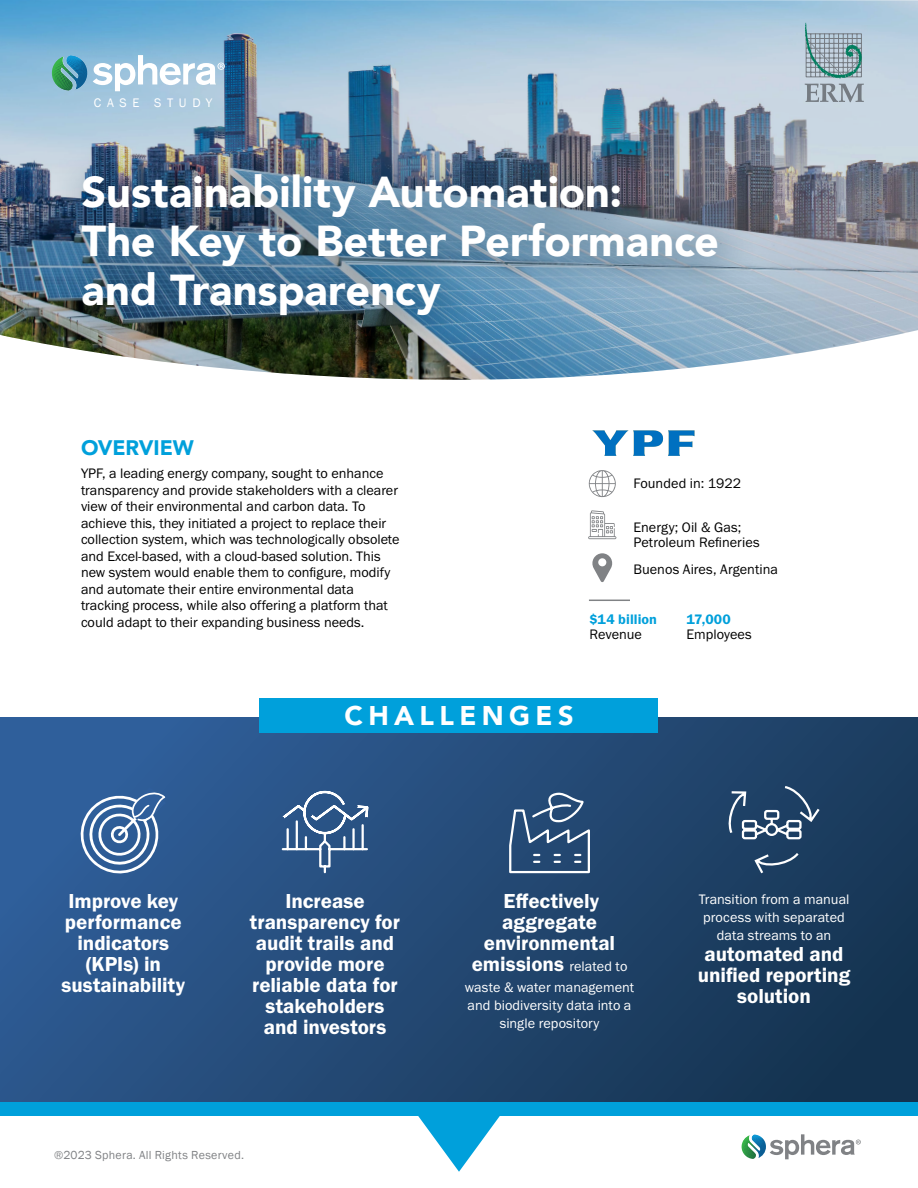
<style>
.page{position:relative;width:918px;height:1188px;background:#fff}
.page>*{position:absolute;margin:0;border:0;box-sizing:border-box;transform-origin:0 0}
.t1{font:900 43.2px/49.2px "Avenir";color:#fff}
.t2{font:900 27px "Avenir";letter-spacing:.2em;color:#fff}
.t3{font:21px/21px "Franklin Gothic URW Dem";letter-spacing:-.005em;color:#fff;text-align:center}
.t4{font:900 21px "Avenir";letter-spacing:-.005em;color:#00a0db}
.t5{font:14.25px/16.5px "Franklin Gothic URW Boo";color:#000}
.t6{font:14.25px/18px "Franklin Gothic URW Boo";letter-spacing:.005em;color:#fff;text-align:center}
.t7{font:14.25px "Franklin Gothic URW Dem";letter-spacing:.005em;color:#00a0db}
.t8{font:12.75px "Franklin Gothic";letter-spacing:.45em;color:#fff}
.t9{font:12px "Franklin Gothic";letter-spacing:.02em;color:#808285}
.s1{font-family:"Franklin Gothic URW Boo";font-size:14.25px}
</style>
<div class="page">
<img style="left:0;top:0;width:918px;height:380px">
<svg style="left:93px;top:55px;width:132px;height:36px"></svg>
<img style="left:52px;top:56px;width:35px;height:35px">
<div style="left:52px;top:143px;width:705px;height:213px;background:#013252;opacity:.58"></div>
<svg style="left:770px;top:1134px;width:91px;height:25px"></svg>
<img style="left:742px;top:1135px;width:24px;height:24px">
<svg style="left:592px;top:553px;width:21px;height:29px"></svg>
<svg style="left:588px;top:510px;width:28px;height:29px"></svg>
<svg style="left:588px;top:470px;width:28px;height:28px"></svg>
<hr style="left:589px;top:600px;width:41px;height:1px;background:#808285">
<div style="left:0;top:718px;width:918px;height:384px;background:linear-gradient(to right,#2f5d97,#173552)"></div>
<div style="left:260px;top:698px;width:398px;height:35px;background:#00a0db"></div>
<div style="left:0;top:1102px;width:918px;height:13px;background:#00a0db"></div>
<svg style="left:415px;top:1115px;width:88px;height:57px"></svg>
<img style="left:592px;top:430px;width:103px;height:26px">
<svg style="left:805px;top:23px;width:59px;height:79px;background:#9bb1ba"></svg>
<svg style="left:725px;top:784px;width:97px;height:92px;background:#375575"></svg>
<svg style="left:77px;top:787px;width:91px;height:90px;background:#597eac"></svg>
<svg style="left:280px;top:790px;width:90px;height:84px;background:#4b6e98"></svg>
<svg style="left:508px;top:791px;width:83px;height:83px;background:#466589"></svg>
<p class="t8" style="left:94px;top:95px;width:120px">CASE STUDY</p>
<h1 class="t1" style="left:82px;top:166px;width:639px">Sustainability Automation:<br>The Key to Better Performance and Transparency</h1>
<h3 class="t4" style="left:81px;top:430px;width:114px">OVERVIEW</h3>
<p class="t5" style="left:81px;top:465px;width:320px">YPF, a leading energy company, sought to enhance transparency and provide stakeholders with a clearer view of their environmental and carbon data. To achieve this, they initiated a project to replace their collection system, which was technologically obsolete and Excel-based, with a cloud-based solution. This new system would enable them to configure, modify and automate their entire environmental data tracking process, while also offering a platform that could adapt to their expanding business needs.</p>
<p class="t5" style="left:633px;top:475px;width:109px">Founded in: 1922</p>
<p class="t5" style="left:633px;top:519px;width:128px;line-height:15px">Energy; Oil &amp; Gas;<br>Petroleum Refineries</p>
<p class="t5" style="left:633px;top:561px;width:146px">Buenos Aires, Argentina</p>
<p class="t7" style="left:590px;top:611px;width:69px">$14 billion</p>
<p class="t5" style="left:590px;top:626px;width:54px">Revenue</p>
<p class="t7" style="left:686px;top:611px;width:46px">17,000</p>
<p class="t5" style="left:686px;top:626px;width:67px">Employees</p>
<h2 class="t2" style="left:344px;top:693px;width:231px">CHALLENGES</h2>
<h3 class="t3" style="left:62px;top:890px;width:125px">Improve key performance indicators (KPIs) in sustainability</h3>
<h3 class="t3" style="left:250px;top:890px;width:152px">Increase transparency for audit trails and provide more reliable data for stakeholders and investors</h3>
<h3 class="t3" style="left:472px;top:890px;width:157px">Effectively aggregate environmental emissions <span class="s1">related to</span></h3>
<p class="t6" style="left:465px;top:978px;width:171px">waste &amp; water management and biodiversity data into a single repository</p>
<p class="t9" style="left:54px;top:1148px;width:192px">®2023 Sphera. All Rights Reserved.</p>
<p class="t6" style="left:699px;top:890px;width:152px">Transition from a manual process with separated data streams to an</p>
<h3 class="t3" style="left:698px;top:943px;width:154px">automated and unified reporting solution</h3>
</div>
